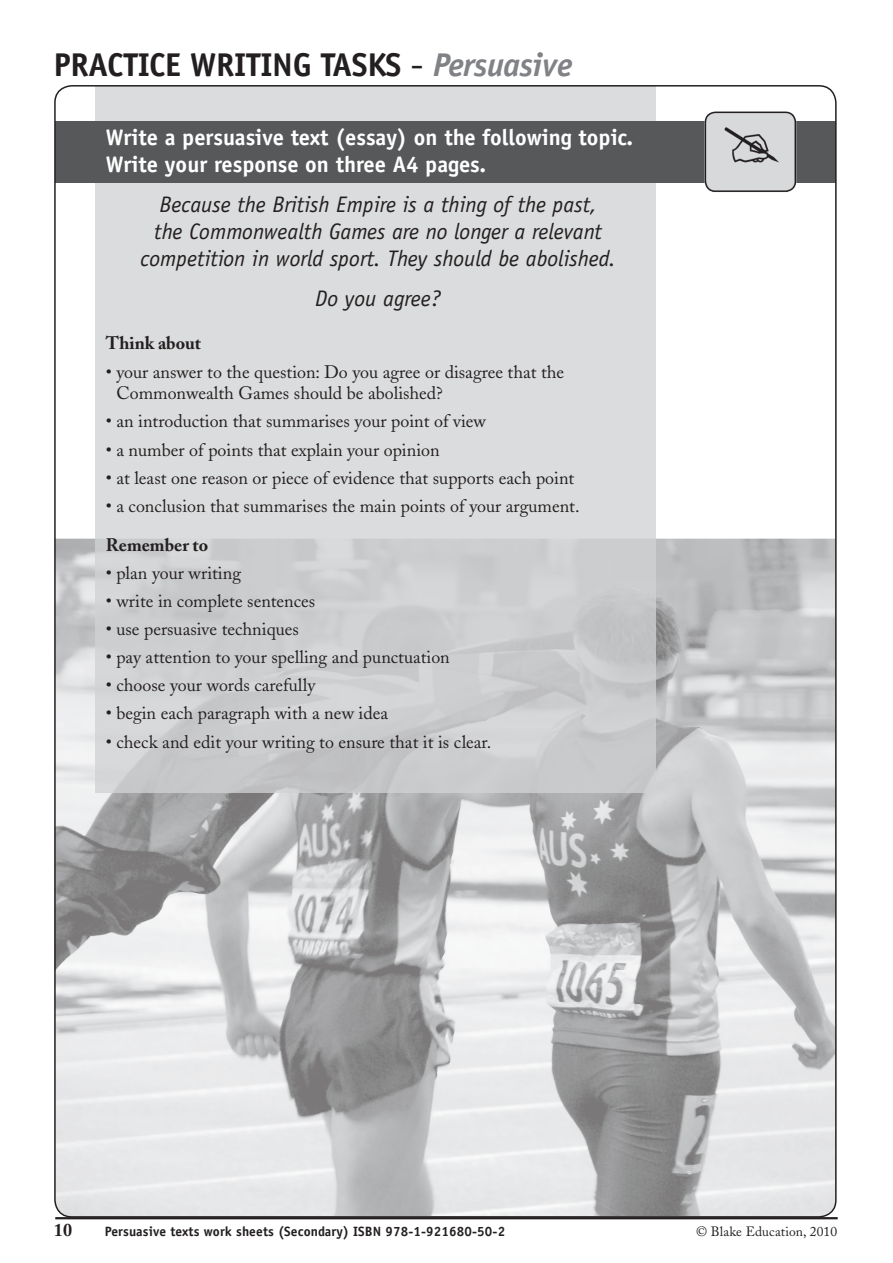
<style>
.page{position:relative;width:893px;height:1263px;background:#fff}
.page>*{position:absolute;margin:0;border:0;box-sizing:border-box;transform-origin:0 0}
.t1{font:700 33px "Officina Sans LT";letter-spacing:-.01em;color:#231f20}
.t2{font:italic 22.5px/27px "Officina Sans LT";color:#231f20;text-align:center}
.t3{font:700 22.5px/27px "Officina Sans LT";color:#fff}
.t4{font:18px/21.8px "Adobe Caslon";color:#231f20}
.t5{font:700 18px "Adobe Caslon";color:#231f20}
.t6{font:700 13.5px "Officina Sans LT";letter-spacing:.01em;color:#231f20}
.t7{font:13.5px "Adobe Caslon";letter-spacing:.01em;color:#231f20}
.s1{font-family:"Adobe Caslon"}
.s2{font-style:italic;color:#808285}
</style>
<div class="page">
<hr style="left:55px;top:1217px;width:783px;height:2px;background:#231f20">
<img style="left:55px;top:539px;width:781px;height:677px">
<div style="left:95px;top:85px;width:561px;height:707px;background:linear-gradient(to bottom,#e2e3e3,#cbcbcd)"></div>
<div style="left:55px;top:121px;width:781px;height:62px;background:#57585a"></div>
<img style="left:704px;top:111px;width:93px;height:81px">
<h1 class="t1" style="left:54px;top:44px;width:520px">PRACTICE WRITING TASKS <span class="s1">-</span> <span class="s2">Persuasive</span></h1>
<p class="t3" style="left:106px;top:124px;width:529px">Write a persuasive text (essay) on the following topic.<br>Write your response on three A4 pages.</p>
<p class="t2" style="left:141px;top:191px;width:477px">Because the British Empire is a thing of the past,<br>the Commonwealth Games are no longer a relevant competition in world sport. They should be abolished.</p>
<p class="t2" style="left:315px;top:285px;width:127px">Do you agree?</p>
<p class="t5" style="left:106px;top:332px;width:97px">Think about</p>
<p class="t4" style="left:116px;top:361px;width:449px;text-indent:-11px">• your answer to the question: Do you agree or disagree that the<br>Commonwealth Games should be abolished?</p>
<p class="t4" style="left:106px;top:411px;width:382px">• an introduction that summarises your point of view</p>
<p class="t4" style="left:106px;top:439px;width:335px">• a number of points that explain your opinion</p>
<p class="t4" style="left:106px;top:467px;width:470px">• at least one reason or piece of evidence that supports each point</p>
<p class="t4" style="left:106px;top:495px;width:475px">• a conclusion that summarises the main points of your argument.</p>
<p class="t5" style="left:106px;top:534px;width:104px">Remember to</p>
<p class="t4" style="left:106px;top:562px;width:137px">• plan your writing</p>
<p class="t4" style="left:106px;top:590px;width:211px">• write in complete sentences</p>
<p class="t4" style="left:106px;top:618px;width:195px">• use persuasive techniques</p>
<p class="t4" style="left:106px;top:646px;width:346px">• pay attention to your spelling and punctuation</p>
<p class="t4" style="left:106px;top:675px;width:211px">• choose your words carefully</p>
<p class="t4" style="left:106px;top:703px;width:284px">• begin each paragraph with a new idea</p>
<p class="t4" style="left:106px;top:731px;width:387px">• check and edit your writing to ensure that it is clear.</p>
<p class="t5" style="left:54px;top:1219px;width:20px">10</p>
<p class="t6" style="left:105px;top:1223px;width:402px">Persuasive texts work sheets (Secondary) ISBN 978-1-921680-50-2</p>
<p class="t7" style="left:696px;top:1224px;width:143px">© Blake Education, 2010</p>
</div>
